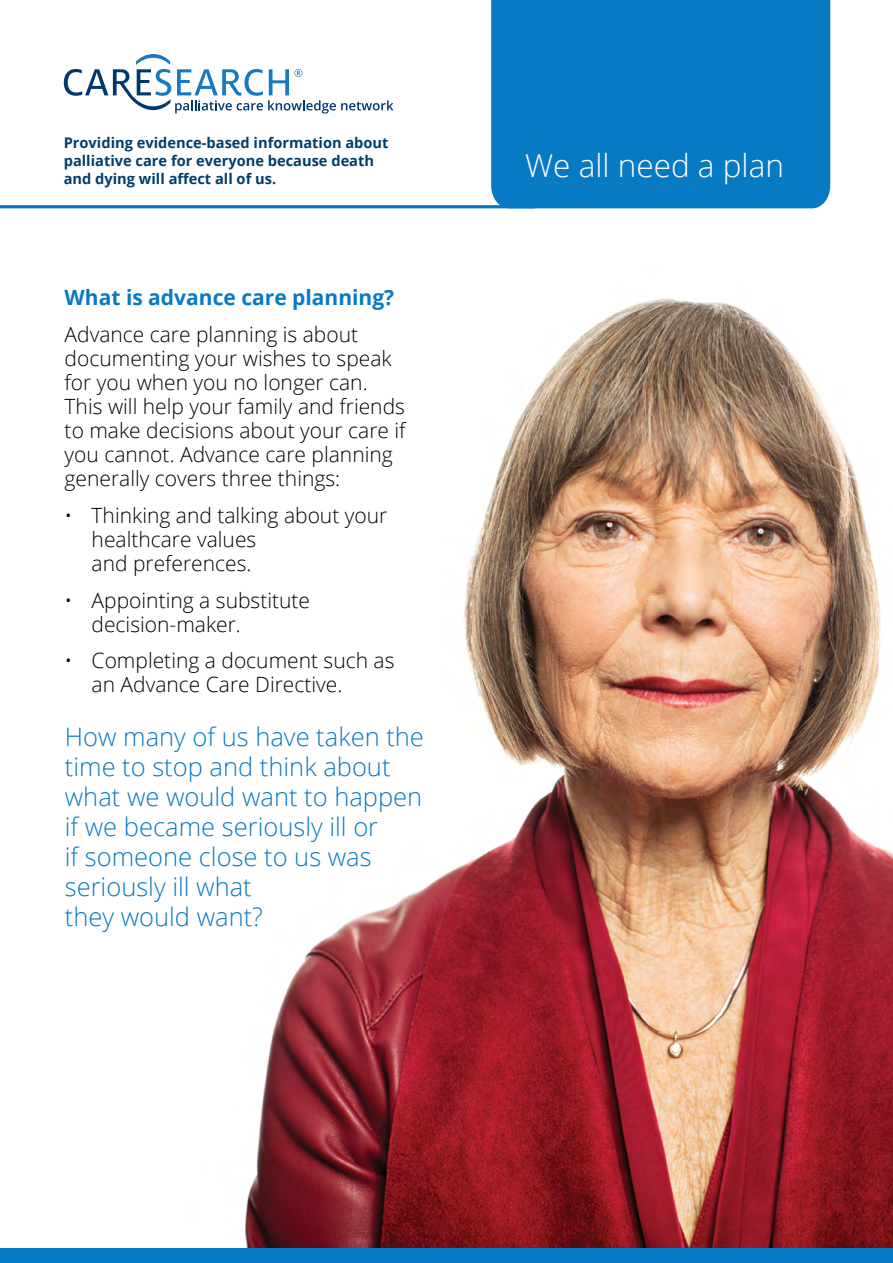
<style>
.page{position:relative;width:893px;height:1263px;background:#fff}
.page>*{position:absolute;margin:0;border:0;box-sizing:border-box;transform-origin:0 0}
.t1{font:300 31.5px "Open Sans";color:#fff}
.t2{font:300 25.5px/30px "Open Sans";color:#087ac4}
.t3{font:300 21px/24px "Open Sans";color:#000}
.t4{font:700 21px "Open Sans";color:#087ac4}
.t5{font:700 14.55px/17.9px "Open Sans";color:#003f6b}
</style>
<div class="page">
<img style="left:0;top:208px;width:893px;height:1041px">
<svg style="left:64px;top:54px;width:329px;height:60px"></svg>
<div style="left:0;top:1249px;width:893px;height:14px;background:#087ac4"></div>
<div style="left:491px;top:0;width:339px;height:208px;background:#087ac4"></div>
<hr style="left:0;top:205px;width:535px;height:3px;background:#087ac4">
<p class="t5" style="left:64px;top:133px;width:326px">Providing evidence-based information about palliative care for everyone because death and dying will affect all of us.</p>
<h2 class="t4" style="left:65px;top:283px;width:331px">What is advance care planning?</h2>
<p class="t3" style="left:65px;top:322px;width:342px">Advance care planning is about documenting your wishes to speak for you when you no longer can.<br>This will help your family and friends to make decisions about your care if you cannot. Advance care planning generally covers three things:</p>
<p class="t3" style="left:92px;top:503px;width:297px;text-indent:-27px">• Thinking and talking about your healthcare values<br>and preferences.</p>
<p class="t3" style="left:92px;top:587px;width:220px;text-indent:-27px">• Appointing a substitute decision-maker.</p>
<p class="t3" style="left:92px;top:648px;width:304px;text-indent:-27px">• Completing a document such as an Advance Care Directive.</p>
<p class="t2" style="left:65px;top:721px;width:361px">How many of us have taken the time to stop and think about what we would want to happen if we became seriously ill or<br>if someone close to us was seriously ill what<br>they would want?</p>
<h1 class="t1" style="left:525px;top:144px;width:260px">We all need a plan</h1>
</div>
